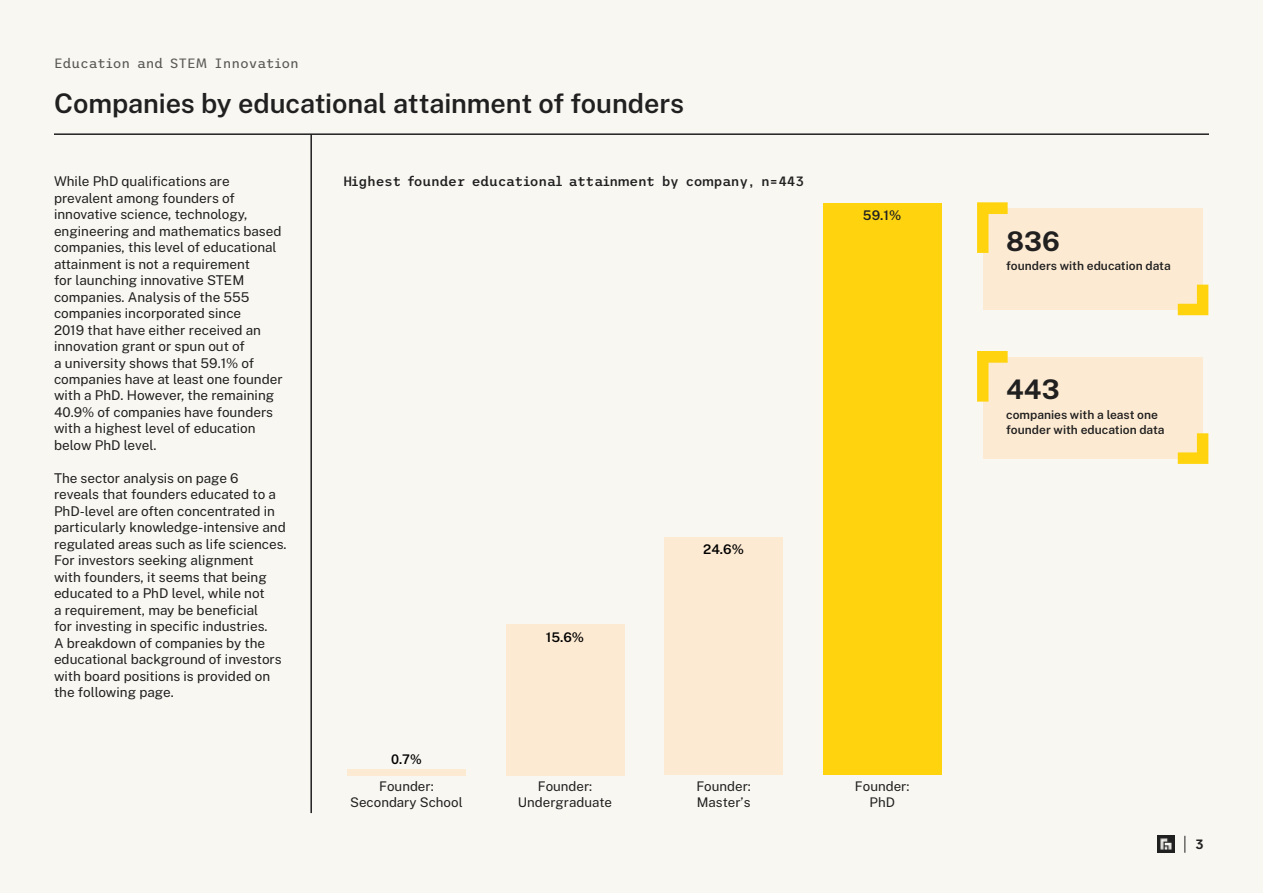
<style>
.page{position:relative;width:1263px;height:893px;background:#f9f7f2}
.page>*{position:absolute;margin:0;border:0;box-sizing:border-box;transform-origin:0 0}
.t1{font:600 27px "Public Sans";letter-spacing:-.005em;color:#202020}
.t2{font:700 27px "Public Sans";color:#202020}
.t3{font:13.5px/16.5px "Public Sans";color:#202020}
.t4{font:500 13.5px "Trispace";letter-spacing:-.015em;color:#202020}
.t5{font:13.5px "Trispace";letter-spacing:-.005em;color:#5b5a56}
.t6{font:600 13.5px "Trispace";color:#202020}
.t7{font:13.35px/15.9px "Public Sans";color:#202020;text-align:center}
.t8{font:600 13.35px "Public Sans";color:#000}
.t9{font:600 13.35px "Public Sans";color:#202020}
.t10{font:600 13.35px "Public Sans";color:#000;scale:.96 1}
.t11{font:600 12px/15px "Public Sans";color:#202020}
</style>
<div class="page">
<img style="left:1157px;top:836px;width:17px;height:17px">
<svg style="left:1184px;top:836px;width:1px;height:17px"></svg>
<hr style="left:54px;top:133px;width:1155px;height:2px;background:#202020">
<hr style="left:310px;top:134px;width:2px;height:679px;background:#202020">
<div style="left:823px;top:203px;width:119px;height:572px;background:#ffd40e"></div>
<div style="left:664px;top:538px;width:119px;height:237px;background:#fdead2"></div>
<div style="left:505px;top:624px;width:119px;height:151px;background:#fdead2"></div>
<div style="left:347px;top:769px;width:119px;height:6px;background:#fdead2"></div>
<div style="left:982px;top:208px;width:220px;height:102px;background:#fdead2"></div>
<svg style="left:977px;top:202px;width:31px;height:51px"></svg>
<svg style="left:1178px;top:285px;width:30px;height:30px"></svg>
<div style="left:982px;top:357px;width:220px;height:101px;background:#fdead2"></div>
<svg style="left:977px;top:351px;width:31px;height:51px"></svg>
<svg style="left:1178px;top:433px;width:30px;height:31px"></svg>
<p class="t5" style="left:54px;top:56px;width:246px">Education and STEM Innovation</p>
<h1 class="t1" style="left:54px;top:90px;width:632px">Companies by educational attainment of founders</h1>
<p class="t3" style="left:54px;top:173px;width:230px">While PhD qualifications are prevalent among founders of innovative science, technology, engineering and mathematics based companies, this level of educational attainment is not a requirement<br>for launching innovative STEM companies. Analysis of the 555 companies incorporated since<br>2019 that have either received an innovation grant or spun out of<br>a university shows that 59.1% of companies have at least one founder with a PhD. However, the remaining<br>40.9% of companies have founders with a highest level of education below PhD level.</p>
<p class="t3" style="left:54px;top:470px;width:234px">The sector analysis on page 6 reveals that founders educated to a PhD-level are often concentrated in particularly knowledge-intensive and regulated areas such as life sciences.<br>For investors seeking alignment<br>with founders, it seems that being educated to a PhD level, while not<br>a requirement, may be beneficial<br>for investing in specific industries.<br>A breakdown of companies by the educational background of investors with board positions is provided on the following page.</p>
<p class="t4" style="left:343px;top:175px;width:462px">Highest founder educational attainment by company, n=443</p>
<p class="t8" style="left:546px;top:631px;width:40px">15.6%</p>
<p class="t8" style="left:703px;top:543px;width:42px">24.6%</p>
<p class="t9" style="left:863px;top:209px;width:40px">59.1%</p>
<p class="t10" style="left:391px;top:753px;width:34px">0.7%</p>
<p class="t7" style="left:350px;top:779px;width:114px">Founder:<br>Secondary School</p>
<p class="t7" style="left:518px;top:779px;width:96px">Founder:<br>Undergraduate</p>
<p class="t7" style="left:696px;top:779px;width:56px;text-align:left">Founder:<br>Master’s</p>
<p class="t7" style="left:855px;top:779px;width:56px">Founder:<br>PhD</p>
<h1 class="t2" style="left:1006px;top:228px;width:55px">836</h1>
<p class="t11" style="left:1006px;top:259px;width:166px">founders with education data</p>
<h1 class="t2" style="left:1006px;top:377px;width:55px">443</h1>
<p class="t11" style="left:1006px;top:408px;width:160px">companies with a least one founder with education data</p>
<p class="t6" style="left:1195px;top:836px;width:10px">3</p>
</div>
